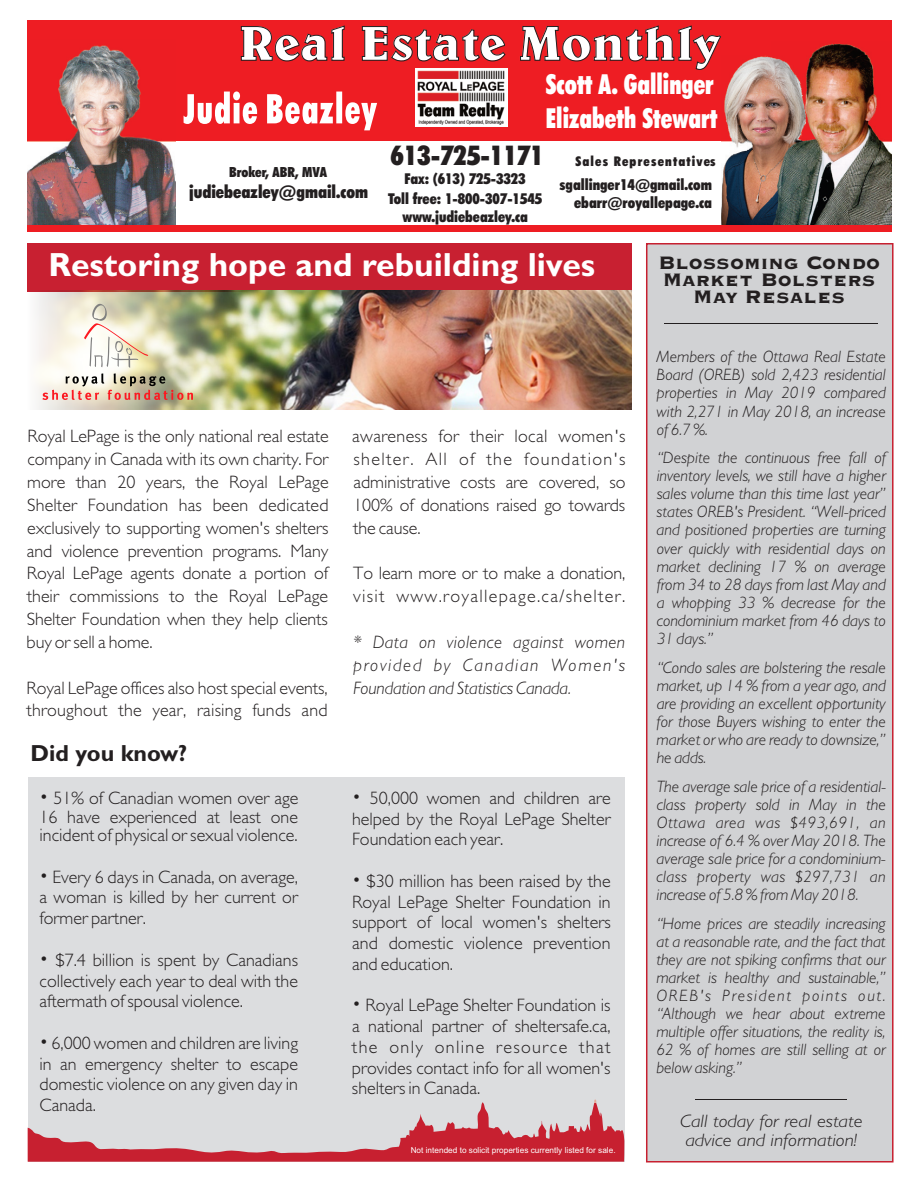
<style>
.page{position:relative;width:918px;height:1188px;background:#fff}
.page>*{position:absolute;margin:0;border:0;box-sizing:border-box;transform-origin:0 0}
.t1{font:700 49.5px "Belwe BT";color:#fff}
.t2{font:700 33.6px "Gill Sans";color:#fff}
.t3{font:900 condensed 27.6px/33.2px "Futura BT";color:#fff;scale:.89 1}
.t4{font:900 condensed 27.15px "Futura BT";color:#231f20}
.t5{font:800 23.7px/17px "Copperplate Gothic BT";color:#231f20;text-align:center}
.t6{font:700 23.25px "Gill Sans";color:#231f20}
.t7{font:300 18px/20.7px "Gill Sans";color:#231f20;text-align:justify}
.t8{font:italic 300 18px/22.8px "Gill Sans";color:#231f20;text-align:justify}
.t9{font:300 18px/22.8px "Gill Sans";letter-spacing:.07em;color:#231f20}
.t10{font:italic 300 18px/19.5px "Gill Sans";color:#231f20;text-align:center;scale:1.1 1}
.t11{font:900 condensed 17.55px "Futura BT";color:#231f20}
.t12{font:italic 300 16.5px/18.1px "Gill Sans";color:#231f20;text-align:justify}
.t13{font:900 condensed 15.15px/18.1px "Futura BT";color:#231f20;text-align:right}
.t14{font:900 condensed 15px/19.6px "Futura BT";color:#231f20;text-align:center}
.t15{font:900 condensed 13.95px "Futura BT";color:#231f20}
.t16{font:900 condensed 13.5px "Futura BT";letter-spacing:.085em;color:#231f20}
.t17{font:8.7px "Arial";color:#fff;scale:.96 1}
.t18{font:8.25px "Arial";color:#fff}
</style>
<div class="page">
<div style="left:28px;top:777px;width:596px;height:385px;background:#dcdddf"></div>
<div style="left:647px;top:244px;width:246px;height:918px;background:#d1d2d4"></div>
<div style="left:646px;top:243px;width:248px;height:920px;border:2px solid #c72030"></div>
<hr style="left:664px;top:323px;width:214px;height:1px;background:#231f20">
<hr style="left:696px;top:1099px;width:151px;height:1px;background:#231f20">
<div style="left:27px;top:244px;width:605px;height:48px;background:#c82031"></div>
<svg style="left:28px;top:1099px;width:597px;height:63px"></svg>
<img style="left:36px;top:291px;width:596px;height:118px">
<svg style="left:42px;top:304px;width:151px;height:96px"></svg>
<div style="left:27px;top:20px;width:865px;height:121px;background:#ee1d23"></div>
<img style="left:27px;top:45px;width:148px;height:180px">
<svg style="left:184px;top:91px;width:193px;height:39px"></svg>
<svg style="left:241px;top:26px;width:104px;height:35px"></svg>
<svg style="left:362px;top:26px;width:143px;height:35px"></svg>
<svg style="left:520px;top:26px;width:201px;height:44px"></svg>
<div style="left:415px;top:68px;width:93px;height:58px;background:#fefefd"></div>
<img style="left:417px;top:70px;width:88px;height:55px">
<img style="left:721px;top:55px;width:50px;height:170px">
<img style="left:772px;top:43px;width:119px;height:182px">
<div style="left:27px;top:225px;width:864px;height:7px;background:#ee1d23"></div>
<p class="t1" style="left:239px;top:12px;width:483px">Real Estate Monthly</p>
<p class="t3" style="left:546px;top:68px;width:194px">Scott A. Gallinger<br>Elizabeth Stewart</p>
<p class="t4" style="left:391px;top:139px;width:154px">613-725-1171</p>
<p class="t16" style="left:575px;top:153px;width:142px">Sales Representatives</p>
<p class="t15" style="left:229px;top:164px;width:99px">Broker, ABR, MVA</p>
<p class="t14" style="left:388px;top:169px;width:156px">Fax: (613) 725-3323<br>Toll free: 1-800-307-1545</p>
<p class="t14" style="left:403px;top:206px;width:127px">www.judiebeazley.ca</p>
<p class="t11" style="left:189px;top:181px;width:180px">judiebeazley@gmail.com</p>
<p class="t13" style="left:559px;top:176px;width:154px">sgallinger14@gmail.com ebarr@royallepage.ca</p>
<p class="t2" style="left:48px;top:244px;width:548px">Restoring hope and rebuilding lives</p>
<p class="t5" style="left:658px;top:253px;width:223px">Blossoming Condo<br>Market Bolsters<br>May Resales</p>
<p class="t7" style="left:27px;top:425px;width:304px;line-height:22.8px">Royal LePage is the only national real estate company in Canada with its own charity. For more than 20 years, the Royal LePage Shelter Foundation has been dedicated exclusively to supporting women's shelters and violence prevention programs. Many Royal LePage agents donate a portion of their commissions to the Royal LePage Shelter Foundation when they help clients buy or sell a home.</p>
<p class="t7" style="left:26px;top:676px;width:303px;line-height:22.8px">Royal LePage offices also host special events, throughout the year, raising funds and</p>
<p class="t6" style="left:30px;top:739px;width:158px">Did you know?</p>
<p class="t7" style="left:39px;top:789px;width:260px;line-height:18.8px">• 51% of Canadian women over age 16 have experienced at least one incident of physical or sexual violence.</p>
<p class="t7" style="left:39px;top:866px;width:260px">• Every 6 days in Canada, on average, a woman is killed by her current or former partner.</p>
<p class="t7" style="left:39px;top:950px;width:260px">• $7.4 billion is spent by Canadians collectively each year to deal with the aftermath of spousal violence.</p>
<p class="t7" style="left:40px;top:1033px;width:260px">• 6,000 women and children are living in an emergency shelter to escape domestic violence on any given day in Canada.</p>
<p class="t7" style="left:352px;top:425px;width:275px;line-height:22.8px">awareness for their local women's shelter. All of the foundation's administrative costs are covered, so 100% of donations raised go towards the cause.</p>
<p class="t9" style="left:353px;top:562px;width:274px">To learn more or to make a donation, visit www.royallepage.ca/shelter.</p>
<p class="t8" style="left:353px;top:631px;width:274px">* Data on violence against women provided by Canadian Women's Foundation and Statistics Canada.</p>
<p class="t7" style="left:352px;top:788px;width:260px">• 50,000 women and children are helped by the Royal LePage Shelter Foundation each year.</p>
<p class="t7" style="left:352px;top:871px;width:260px">• $30 million has been raised by the Royal LePage Shelter Foundation in support of local women's shelters and domestic violence prevention and education.</p>
<p class="t7" style="left:352px;top:995px;width:260px">• Royal LePage Shelter Foundation is a national partner of sheltersafe.ca, the only online resource that provides contact info for all women's shelters in Canada.</p>
<p class="t17" style="left:414px;top:1144px;width:216px">Not intended to solicit properties currently listed for sale.</p>
<p class="t18" style="left:411px;top:1145px;width:206px">Not intended to solicit properties currently listed for sale.</p>
<p class="t12" style="left:657px;top:348px;width:231px">Members of the Ottawa Real Estate Board (OREB) sold 2,423 residential properties in May 2019 compared with 2,271 in May 2018, an increase of 6.7 %.</p>
<p class="t12" style="left:657px;top:449px;width:231px">“Despite the continuous free fall of inventory levels, we still have a higher sales volume than this time last year” states OREB's President. “Well-priced and positioned properties are turning over quickly with residential days on market declining 17 % on average from 34 to 28 days from last May and a whopping 33 % decrease for the condominium market from 46 days to 31 days.”</p>
<p class="t12" style="left:657px;top:658px;width:231px">“Condo sales are bolstering the resale market, up 14 % from a year ago, and are providing an excellent opportunity for those Buyers wishing to enter the market or who are ready to downsize,” he adds.</p>
<p class="t12" style="left:656px;top:777px;width:231px">The average sale price of a residential&shy;class property sold in May in the Ottawa area was $493,691, an increase of 6.4 % over May 2018. The average sale price for a condominium&shy;class property was $297,731 an increase of 5.8 % from May 2018.</p>
<p class="t12" style="left:656px;top:914px;width:231px">“Home prices are steadily increasing at a reasonable rate, and the fact that they are not spiking confirms that our market is healthy and sustainable,” OREB's President points out. “Although we hear about extreme multiple offer situations, the reality is, 62 % of homes are still selling at or below asking.”</p>
<p class="t10" style="left:680px;top:1111px;width:167px">Call today for real estate advice and information!</p>
</div>
